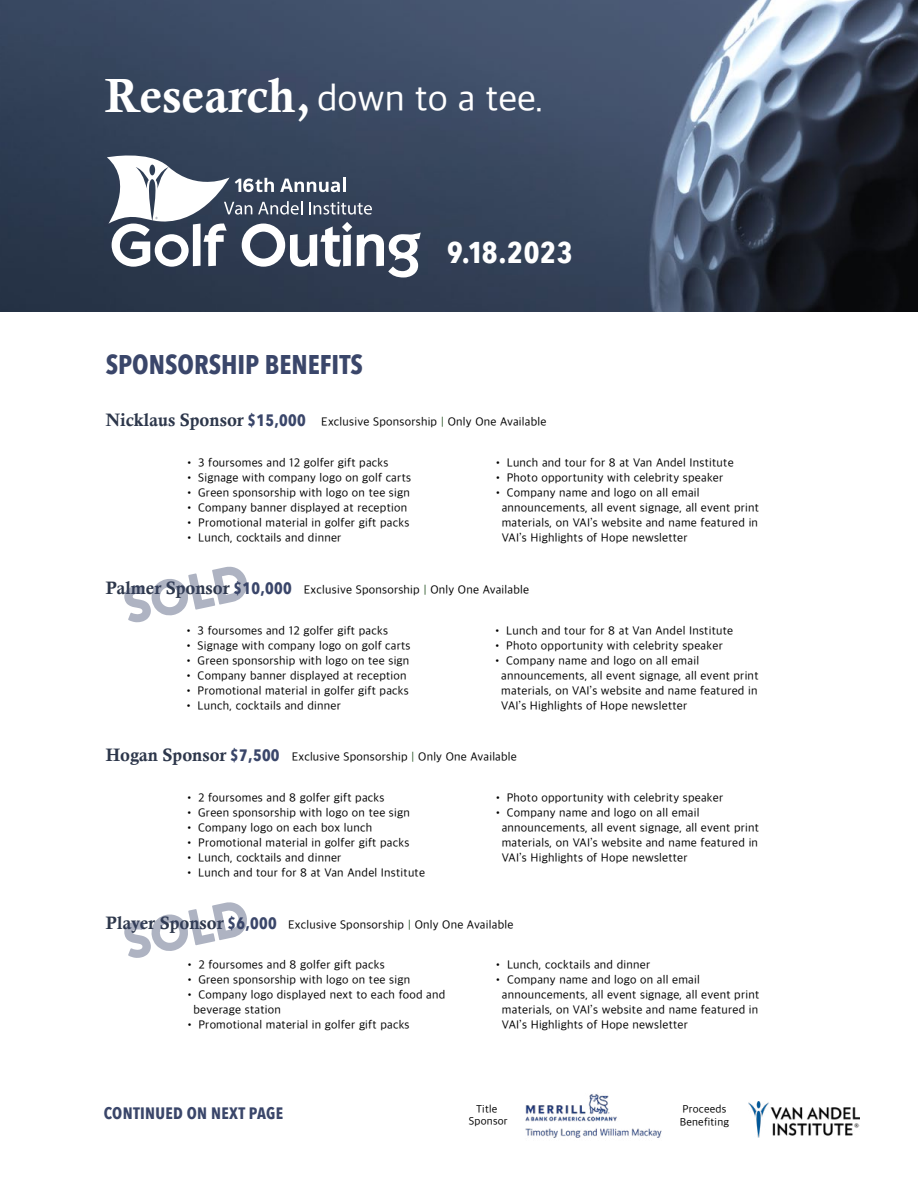
<style>
.page{position:relative;width:918px;height:1188px;background:#fff}
.page>*{position:absolute;margin:0;border:0;box-sizing:border-box;transform-origin:0 0}
.t1{font:800 50.7px "Crossten";color:#3a466a}
.t2{font:37.5px "Apple SD Gothic Neo";color:#fff}
.t3{font:700 30px "Avenir Next Condensed";letter-spacing:.025em;color:#fff}
.t4{font:700 27px "Avenir Next Condensed";color:#3a466a}
.t5{font:700 16.5px "Avenir Next Condensed";letter-spacing:.02em;color:#3a466a}
.t6{font:12px/15px "Apple SD Gothic Neo";letter-spacing:.02em;color:#000}
.t7{font:11.1px/12.3px "Apple SD Gothic Neo";letter-spacing:.02em;color:#000;text-align:center}
.s1{font-family:"Calis MT Bol";font-size:48px}
.s2{font-family:"Calis MT Bol";font-size:18px;color:#2d374b}
.s3{font-family:"Avenir Next Condensed";font-weight:700;font-size:16.5px;color:#3a466a}
.s4{color:#2e582b}
</style>
<div class="page">
<img style="left:0;top:0;width:918px;height:311px">
<svg style="left:107px;top:149px;width:314px;height:129px"></svg>
<img style="left:749px;top:1101px;width:111px;height:36px">
<img style="left:525px;top:1094px;width:137px;height:44px">
<h2 class="t2" style="left:105px;top:78px;width:441px"><span class="s1">Research,</span> down to a tee.</h2>
<h3 class="t4" style="left:106px;top:348px;width:259px">SPONSORSHIP BENEFITS</h3>
<h3 class="t3" style="left:447px;top:234px;width:127px">9.18.2023</h3>
<p class="t6" style="left:106px;top:415px;width:442px"><span class="s2">Nicklaus Sponsor</span> <span class="s3">$15,000</span> Exclusive Sponsorship <span class="s4">|</span> Only One Available</p>
<p class="t6" style="left:184px;top:456px;width:206px">• 3 foursomes and 12 golfer gift packs</p>
<p class="t6" style="left:184px;top:471px;width:229px">• Signage with company logo on golf carts</p>
<p class="t6" style="left:184px;top:486px;width:227px">• Green sponsorship with logo on tee sign</p>
<p class="t6" style="left:184px;top:501px;width:225px">• Company banner displayed at reception</p>
<p class="t6" style="left:184px;top:516px;width:227px">• Promotional material in golfer gift packs</p>
<p class="t6" style="left:184px;top:531px;width:159px">• Lunch, cocktails and dinner</p>
<p class="t6" style="left:493px;top:456px;width:242px">• Lunch and tour for 8 at Van Andel Institute</p>
<p class="t6" style="left:493px;top:471px;width:232px">• Photo opportunity with celebrity speaker</p>
<p class="t6" style="left:502px;top:486px;width:259px;text-indent:-9px">• Company name and logo on all email announcements, all event signage, all event print materials, on VAI’s website and name featured in VAI’s Highlights of Hope newsletter</p>
<h1 class="t1" style="left:117px;top:575px;width:128px;rotate:-12deg">SOLD</h1>
<p class="t6" style="left:106px;top:583px;width:425px"><span class="s2">Palmer Sponsor</span> <span class="s3">$10,000</span> Exclusive Sponsorship <span class="s4">|</span> Only One Available</p>
<p class="t6" style="left:184px;top:624px;width:206px">• 3 foursomes and 12 golfer gift packs</p>
<p class="t6" style="left:184px;top:639px;width:229px">• Signage with company logo on golf carts</p>
<p class="t6" style="left:184px;top:654px;width:227px">• Green sponsorship with logo on tee sign</p>
<p class="t6" style="left:184px;top:669px;width:225px">• Company banner displayed at reception</p>
<p class="t6" style="left:184px;top:684px;width:227px">• Promotional material in golfer gift packs</p>
<p class="t6" style="left:184px;top:699px;width:159px">• Lunch, cocktails and dinner</p>
<p class="t6" style="left:492px;top:624px;width:242px">• Lunch and tour for 8 at Van Andel Institute</p>
<p class="t6" style="left:492px;top:639px;width:232px">• Photo opportunity with celebrity speaker</p>
<p class="t6" style="left:501px;top:654px;width:259px;text-indent:-9px">• Company name and logo on all email announcements, all event signage, all event print materials, on VAI’s website and name featured in VAI’s Highlights of Hope newsletter</p>
<p class="t6" style="left:106px;top:750px;width:413px"><span class="s2">Hogan Sponsor</span> <span class="s3">$7,500</span> Exclusive Sponsorship <span class="s4">|</span> Only One Available</p>
<p class="t6" style="left:184px;top:791px;width:202px">• 2 foursomes and 8 golfer gift packs</p>
<p class="t6" style="left:184px;top:806px;width:227px">• Green sponsorship with logo on tee sign</p>
<p class="t6" style="left:184px;top:821px;width:190px">• Company logo on each box lunch</p>
<p class="t6" style="left:184px;top:836px;width:227px">• Promotional material in golfer gift packs</p>
<p class="t6" style="left:184px;top:851px;width:159px">• Lunch, cocktails and dinner</p>
<p class="t6" style="left:184px;top:866px;width:242px">• Lunch and tour for 8 at Van Andel Institute</p>
<p class="t6" style="left:493px;top:791px;width:232px">• Photo opportunity with celebrity speaker</p>
<p class="t6" style="left:502px;top:806px;width:259px;text-indent:-9px">• Company name and logo on all email announcements, all event signage, all event print materials, on VAI’s website and name featured in VAI’s Highlights of Hope newsletter</p>
<h1 class="t1" style="left:117px;top:911px;width:128px;rotate:-12deg">SOLD</h1>
<p class="t6" style="left:106px;top:918px;width:409px"><span class="s2">Player Sponsor</span> <span class="s3">$6,000</span> Exclusive Sponsorship <span class="s4">|</span> Only One Available</p>
<p class="t6" style="left:184px;top:958px;width:202px">• 2 foursomes and 8 golfer gift packs</p>
<p class="t6" style="left:184px;top:973px;width:227px">• Green sponsorship with logo on tee sign</p>
<p class="t6" style="left:193px;top:988px;width:254px;text-indent:-9px">• Company logo displayed next to each food and beverage station</p>
<p class="t6" style="left:184px;top:1018px;width:227px">• Promotional material in golfer gift packs</p>
<p class="t6" style="left:493px;top:958px;width:159px">• Lunch, cocktails and dinner</p>
<p class="t6" style="left:502px;top:973px;width:259px;text-indent:-9px">• Company name and logo on all email announcements, all event signage, all event print materials, on VAI’s website and name featured in VAI’s Highlights of Hope newsletter</p>
<h3 class="t5" style="left:104px;top:1103px;width:181px">CONTINUED ON NEXT PAGE</h3>
<p class="t7" style="left:469px;top:1104px;width:40px">Title<br>Sponsor</p>
<p class="t7" style="left:680px;top:1104px;width:51px;text-align:left">Proceeds<br>Benefiting</p>
</div>
